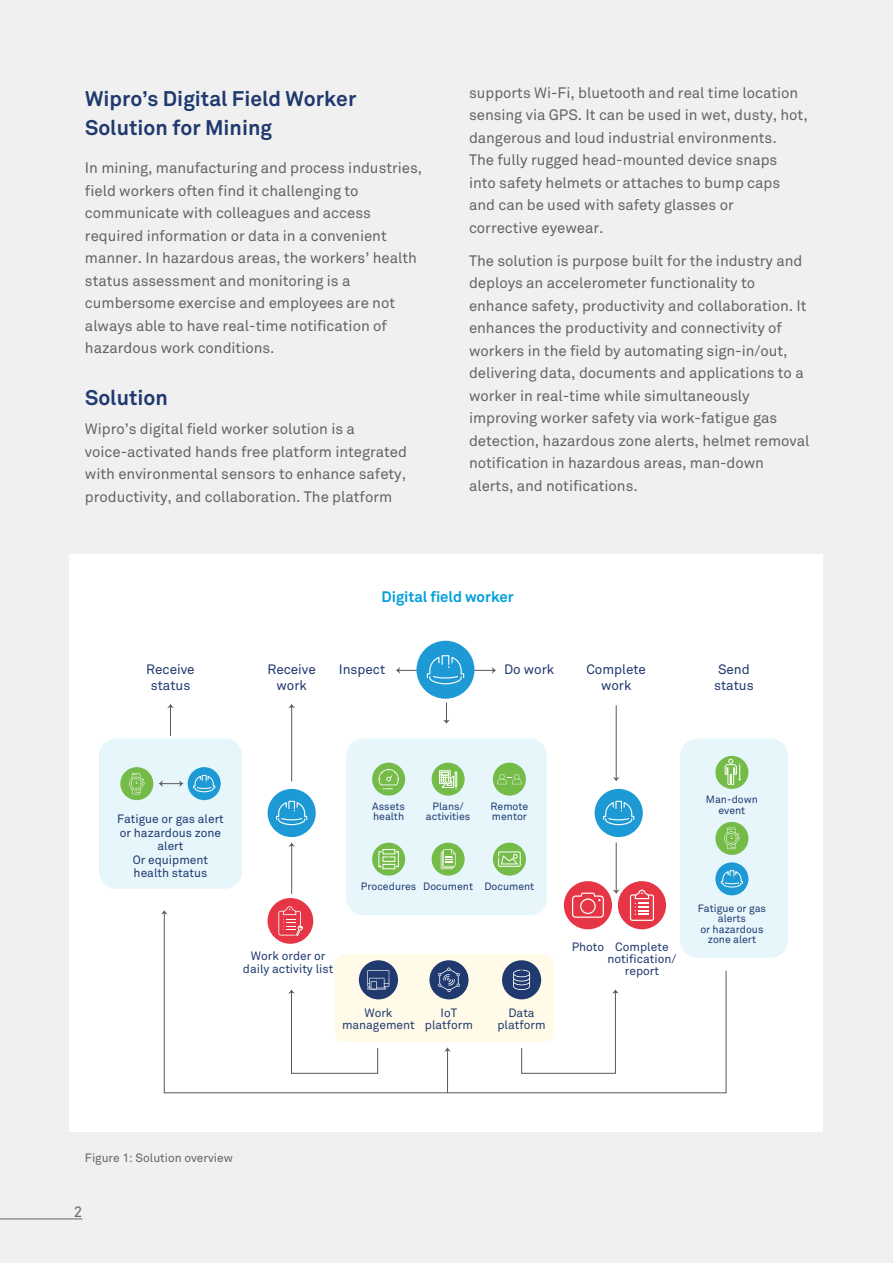
<style>
.page{position:relative;width:893px;height:1263px;background:#f0f0f0}
.page>*{position:absolute;margin:0;border:0;box-sizing:border-box;transform-origin:0 0}
.t1{font:700 21px/28.5px "Wipro Akkurat";color:#20396f}
.t2{font:15px/22.5px "Wipro Akkurat";letter-spacing:-.005em;color:#656464}
.t3{font:700 15px "Wipro Akkurat";letter-spacing:-.005em;color:#00a0dc}
.t4{font:13.5px/16.5px "Wipro Akkurat";letter-spacing:-.005em;color:#20396f;text-align:center}
.t5{font:12px/13.5px "Wipro Akkurat";color:#20396f;text-align:center}
.t6{font:12px "Wipro Akkurat";letter-spacing:-.005em;color:#656464}
.t7{font:10.5px/10.5px "Wipro Akkurat";color:#20396f;text-align:center}
</style>
<div class="page">
<hr style="left:0;top:1218px;width:74px;height:1px;background:#656464">
<div style="left:70px;top:554px;width:753px;height:577px;background:#fff"></div>
<hr style="left:398px;top:670px;width:96px;height:1px;background:#58595b">
<svg style="left:396px;top:667px;width:4px;height:7px"></svg>
<svg style="left:492px;top:667px;width:4px;height:7px"></svg>
<div style="left:416px;top:641px;width:58px;height:58px;background:#1d9ad5;border-radius:50%"></div>
<svg style="left:426px;top:655px;width:39px;height:30px"></svg>
<div style="left:268px;top:789px;width:48px;height:48px;background:#1d9ad5;border-radius:50%"></div>
<svg style="left:276px;top:800px;width:32px;height:26px"></svg>
<div style="left:595px;top:789px;width:48px;height:48px;background:#1d9ad5;border-radius:50%"></div>
<svg style="left:603px;top:800px;width:32px;height:26px"></svg>
<div style="left:564px;top:881px;width:48px;height:48px;background:#e63545;border-radius:50%"></div>
<div style="left:618px;top:881px;width:48px;height:48px;background:#e63545;border-radius:50%"></div>
<svg style="left:443px;top:703px;width:7px;height:21px"></svg>
<hr style="left:291px;top:845px;width:1px;height:49px;background:#58595b">
<svg style="left:289px;top:842px;width:6px;height:4px"></svg>
<hr style="left:291px;top:706px;width:1px;height:75px;background:#58595b">
<svg style="left:288px;top:704px;width:7px;height:4px"></svg>
<hr style="left:170px;top:706px;width:1px;height:30px;background:#58595b">
<svg style="left:167px;top:704px;width:7px;height:4px"></svg>
<hr style="left:616px;top:705px;width:1px;height:74px;background:#58595b">
<svg style="left:613px;top:777px;width:7px;height:4px"></svg>
<hr style="left:616px;top:842px;width:1px;height:49px;background:#58595b">
<svg style="left:613px;top:890px;width:7px;height:4px"></svg>
<div style="left:346px;top:739px;width:201px;height:176px;background:#e6f6fb;border-radius:17px"></div>
<div style="left:680px;top:739px;width:108px;height:219px;background:#e6f6fb;border-radius:17px"></div>
<div style="left:99px;top:739px;width:143px;height:150px;background:#e6f6fb;border-radius:17px"></div>
<div style="left:372px;top:763px;width:33px;height:33px;background:#74bb48;border-radius:50%"></div>
<div style="left:432px;top:763px;width:33px;height:33px;background:#74bb48;border-radius:50%"></div>
<div style="left:493px;top:763px;width:33px;height:33px;background:#74bb48;border-radius:50%"></div>
<div style="left:715px;top:756px;width:33px;height:33px;background:#74bb48;border-radius:50%"></div>
<div style="left:715px;top:822px;width:33px;height:33px;background:#74bb48;border-radius:50%"></div>
<div style="left:715px;top:862px;width:33px;height:33px;background:#1d9ad5;border-radius:50%"></div>
<svg style="left:372px;top:843px;width:33px;height:33px"></svg>
<div style="left:432px;top:843px;width:33px;height:33px;background:#74bb48;border-radius:50%"></div>
<div style="left:493px;top:843px;width:33px;height:33px;background:#74bb48;border-radius:50%"></div>
<div style="left:267px;top:898px;width:46px;height:46px;background:#e63545;border-radius:50%"></div>
<div style="left:120px;top:767px;width:33px;height:33px;background:#74bb48;border-radius:50%"></div>
<div style="left:188px;top:767px;width:33px;height:33px;background:#1d9ad5;border-radius:50%"></div>
<svg style="left:159px;top:780px;width:25px;height:7px"></svg>
<svg style="left:163px;top:912px;width:564px;height:181px"></svg>
<svg style="left:161px;top:910px;width:7px;height:4px"></svg>
<hr style="left:447px;top:1050px;width:1px;height:43px;background:#58595b">
<svg style="left:444px;top:1047px;width:7px;height:4px"></svg>
<svg style="left:129px;top:773px;width:16px;height:21px"></svg>
<svg style="left:724px;top:828px;width:16px;height:21px"></svg>
<svg style="left:193px;top:775px;width:22px;height:17px"></svg>
<svg style="left:721px;top:870px;width:22px;height:18px"></svg>
<svg style="left:278px;top:906px;width:25px;height:30px"></svg>
<svg style="left:379px;top:769px;width:20px;height:20px"></svg>
<div style="left:439px;top:770px;width:11px;height:14px;border:1px solid #fff"></div>
<svg style="left:441px;top:771px;width:16px;height:18px"></svg>
<svg style="left:497px;top:774px;width:24px;height:10px"></svg>
<div style="left:383px;top:849px;width:12px;height:5px;border:1px solid #fff"></div>
<div style="left:383px;top:856px;width:12px;height:6px;border:1px solid #fff"></div>
<div style="left:383px;top:864px;width:12px;height:5px;border:1px solid #fff"></div>
<div style="left:395px;top:851px;width:4px;height:16px;border:1px solid #fff"></div>
<div style="left:498px;top:851px;width:23px;height:16px;border:1px solid #fff"></div>
<svg style="left:498px;top:854px;width:21px;height:11px"></svg>
<svg style="left:572px;top:892px;width:32px;height:26px"></svg>
<svg style="left:630px;top:889px;width:24px;height:32px"></svg>
<svg style="left:438px;top:967px;width:22px;height:25px"></svg>
<svg style="left:513px;top:969px;width:106px;height:105px"></svg>
<svg style="left:288px;top:970px;width:102px;height:104px"></svg>
<svg style="left:724px;top:759px;width:17px;height:27px"></svg>
<svg style="left:441px;top:849px;width:15px;height:20px"></svg>
<h1 class="t1" style="left:85px;top:84px;width:273px">Wipro’s Digital Field Worker<br>Solution for Mining</h1>
<p class="t2" style="left:85px;top:157px;width:339px">In mining, manufacturing and process industries, field workers often find it challenging to communicate with colleagues and access required information or data in a convenient manner. In hazardous areas, the workers’ health status assessment and monitoring is a cumbersome exercise and employees are not always able to have real-time notification of hazardous work conditions.</p>
<h1 class="t1" style="left:85px;top:383px;width:84px">Solution</h1>
<p class="t2" style="left:85px;top:418px;width:324px">Wipro’s digital field worker solution is a voice-activated hands free platform integrated with environmental sensors to enhance safety, productivity, and collaboration. The platform</p>
<p class="t2" style="left:469px;top:81px;width:340px">supports Wi-Fi, bluetooth and real time location sensing via GPS. It can be used in wet, dusty, hot, dangerous and loud industrial environments.<br>The fully rugged head-mounted device snaps into safety helmets or attaches to bump caps and can be used with safety glasses or<br>corrective eyewear.</p>
<p class="t2" style="left:469px;top:249px;width:342px">The solution is purpose built for the industry and deploys an accelerometer functionality to enhance safety, productivity and collaboration. It enhances the productivity and connectivity of workers in the field by automating sign-in/out, delivering data, documents and applications to a worker in real-time while simultaneously improving worker safety via work-fatigue gas detection, hazardous zone alerts, helmet removal notification in hazardous areas, man-down alerts, and notifications.</p>
<p class="t4" style="left:146px;top:661px;width:50px">Receive status</p>
<p class="t3" style="left:382px;top:587px;width:134px">Digital field worker</p>
<p class="t4" style="left:267px;top:661px;width:50px">Receive</p>
<p class="t4" style="left:339px;top:661px;width:48px">Inspect</p>
<p class="t4" style="left:504px;top:661px;width:51px">Do work</p>
<p class="t4" style="left:277px;top:677px;width:32px">work</p>
<p class="t4" style="left:586px;top:661px;width:61px">Complete work</p>
<p class="t4" style="left:714px;top:661px;width:41px;text-align:left">Send status</p>
<p class="t7" style="left:372px;top:801px;width:34px">Assets</p>
<p class="t5" style="left:117px;top:812px;width:108px">Fatigue or gas alert</p>
<p class="t7" style="left:373px;top:811px;width:33px">health</p>
<p class="t5" style="left:120px;top:826px;width:103px">or hazardous zone alert<br>Or equipment health status</p>
<p class="t7" style="left:426px;top:801px;width:46px">Plans/ activities</p>
<p class="t7" style="left:491px;top:801px;width:39px;text-align:left">Remote mentor</p>
<p class="t7" style="left:706px;top:794px;width:54px">Man-down event</p>
<p class="t7" style="left:361px;top:881px;width:175px">Procedures Document Document</p>
<p class="t5" style="left:243px;top:949px;width:92px">Work order or daily activity list</p>
<p class="t5" style="left:342px;top:1006px;width:74px;line-height:12.5px">Work management</p>
<p class="t5" style="left:425px;top:1006px;width:50px;line-height:12.5px">IoT platform</p>
<p class="t5" style="left:497px;top:1006px;width:50px;line-height:12.5px">Data platform</p>
<p class="t5" style="left:572px;top:940px;width:98px">Photo Complete</p>
<p class="t5" style="left:608px;top:952px;width:70px">notification/</p>
<p class="t5" style="left:625px;top:964px;width:36px">report</p>
<p class="t7" style="left:698px;top:903px;width:70px">Fatigue or gas alerts<br>or hazardous zone alert</p>
<p class="t6" style="left:85px;top:1151px;width:149px">Figure 1: Solution overview</p>
<p class="t2" style="left:74px;top:1201px;width:10px">2</p>
</div>
